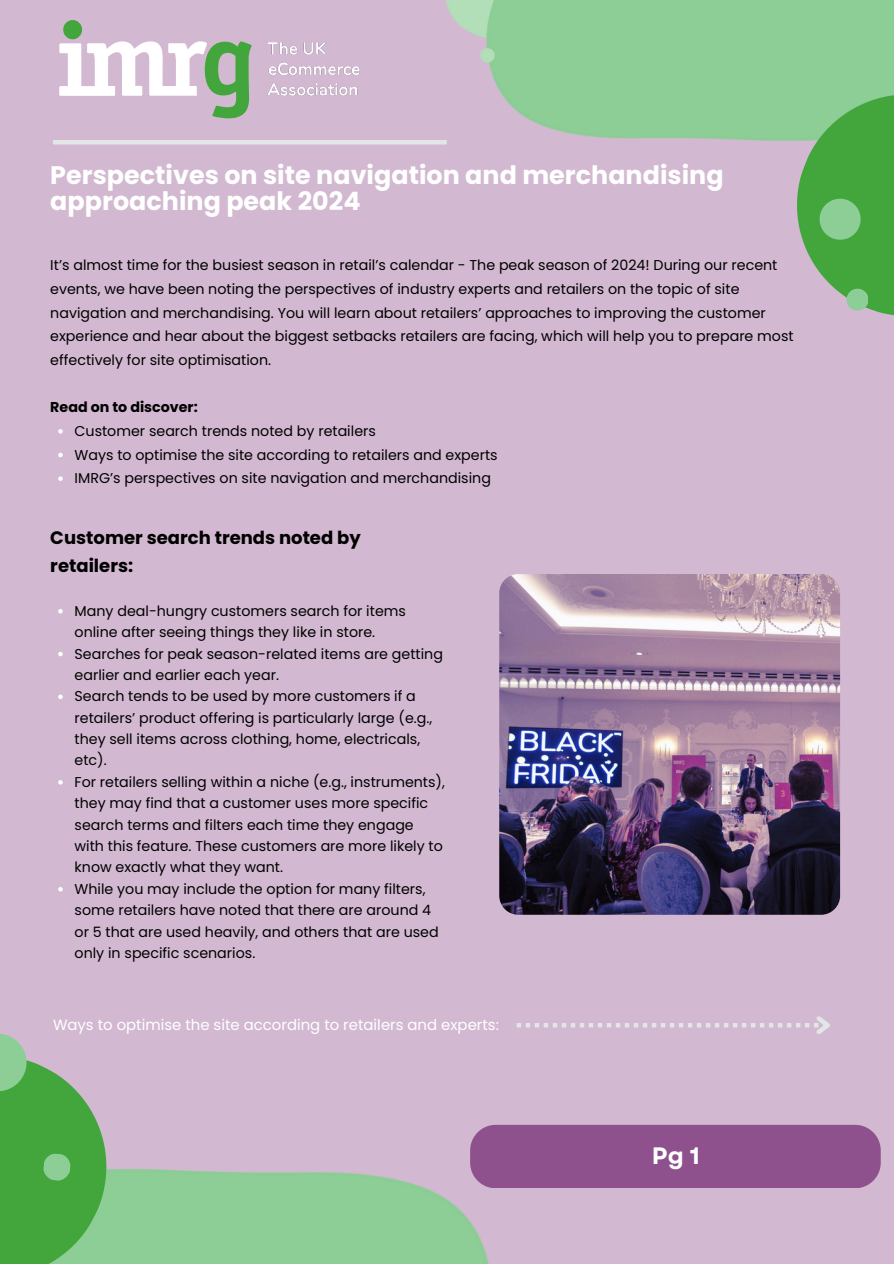
<style>
.page{position:relative;width:894px;height:1264px;background:#fff}
.page>*{position:absolute;margin:0;border:0;box-sizing:border-box;transform-origin:0 0}
.t1{font:700 25.35px/25.8px "Poppins";color:#fff}
.t2{font:700 23.7px "Garet";color:#fff}
.t3{font:700 18px/28.2px "Poppins";color:#000}
.t4{font:14.85px "Poppins";color:#fff}
.t5{font:14.25px/21.3px "Poppins";color:#000}
.t6{font:700 14.25px "Poppins";color:#000}
</style>
<div class="page">
<div style="left:0;top:0;width:893px;height:1263px;background:#d2b9d1"></div>
<div style="left:63px;top:20px;width:19px;height:19px;background:#43a63d;border-radius:50%"></div>
<svg style="left:59px;top:41px;width:192px;height:77px"></svg>
<img style="left:267px;top:42px;width:93px;height:54px">
<hr style="left:53px;top:140px;width:393px;height:4px;background:#e1e6e6">
<img style="left:446px;top:0;width:447px;height:62px">
<img style="left:145px;top:1169px;width:411px;height:94px">
<svg style="left:0;top:1034px;width:145px;height:229px"></svg>
<svg style="left:415px;top:62px;width:478px;height:253px"></svg>
<div style="left:470px;top:1124px;width:410px;height:63px;background:#8e518d"></div>
<img style="left:499px;top:574px;width:340px;height:340px;border-radius:19px">
<svg style="left:58px;top:429px;width:5px;height:4px"></svg>
<svg style="left:58px;top:453px;width:5px;height:4px"></svg>
<svg style="left:58px;top:476px;width:5px;height:5px"></svg>
<svg style="left:58px;top:609px;width:5px;height:4px"></svg>
<svg style="left:58px;top:651px;width:5px;height:5px"></svg>
<svg style="left:58px;top:694px;width:5px;height:5px"></svg>
<svg style="left:58px;top:780px;width:5px;height:4px"></svg>
<svg style="left:58px;top:887px;width:5px;height:4px"></svg>
<svg style="left:516px;top:1016px;width:314px;height:18px"></svg>
<p class="t1" style="left:50px;top:162px;width:674px">Perspectives on site navigation and merchandising approaching peak 2024</p>
<p class="t5" style="left:50px;top:253px;width:744px;line-height:23.7px">It’s almost time for the busiest season in retail’s calendar - The peak season of 2024! During our recent events, we have been noting the perspectives of industry experts and retailers on the topic of site navigation and merchandising. You will learn about retailers’ approaches to improving the customer experience and hear about the biggest setbacks retailers are facing, which will help you to prepare most effectively for site optimisation.</p>
<h1 class="t6" style="left:50px;top:397px;width:149px">Read on to discover:</h1>
<p class="t5" style="left:75px;top:420px;width:303px">Customer search trends noted by retailers</p>
<p class="t5" style="left:75px;top:444px;width:424px">Ways to optimise the site according to retailers and experts</p>
<h3 class="t5" style="left:75px;top:467px;width:418px">IMRG’s perspectives on site navigation and merchandising</h3>
<p class="t3" style="left:50px;top:523px;width:312px">Customer search trends noted by retailers:</p>
<h2 class="t5" style="left:75px;top:600px;width:333px">Many deal-hungry customers search for items online after seeing things they like in store.</h2>
<p class="t5" style="left:75px;top:643px;width:370px">Searches for peak season-related items are getting earlier and earlier each year.</p>
<p class="t5" style="left:75px;top:685px;width:359px">Search tends to be used by more customers if a retailers’ product offering is particularly large (e.g., they sell items across clothing, home, electricals, etc).</p>
<p class="t5" style="left:75px;top:771px;width:372px">For retailers selling within a niche (e.g., instruments), they may find that a customer uses more specific search terms and filters each time they engage with this feature. These customers are more likely to know exactly what they want.</p>
<p class="t5" style="left:75px;top:878px;width:365px">While you may include the option for many filters, some retailers have noted that there are around 4 or 5 that are used heavily, and others that are used only in specific scenarios.</p>
<p class="t4" style="left:53px;top:1014px;width:447px">Ways to optimise the site according to retailers and experts:</p>
<p class="t2" style="left:651px;top:1138px;width:49px">Pg 1</p>
</div>
